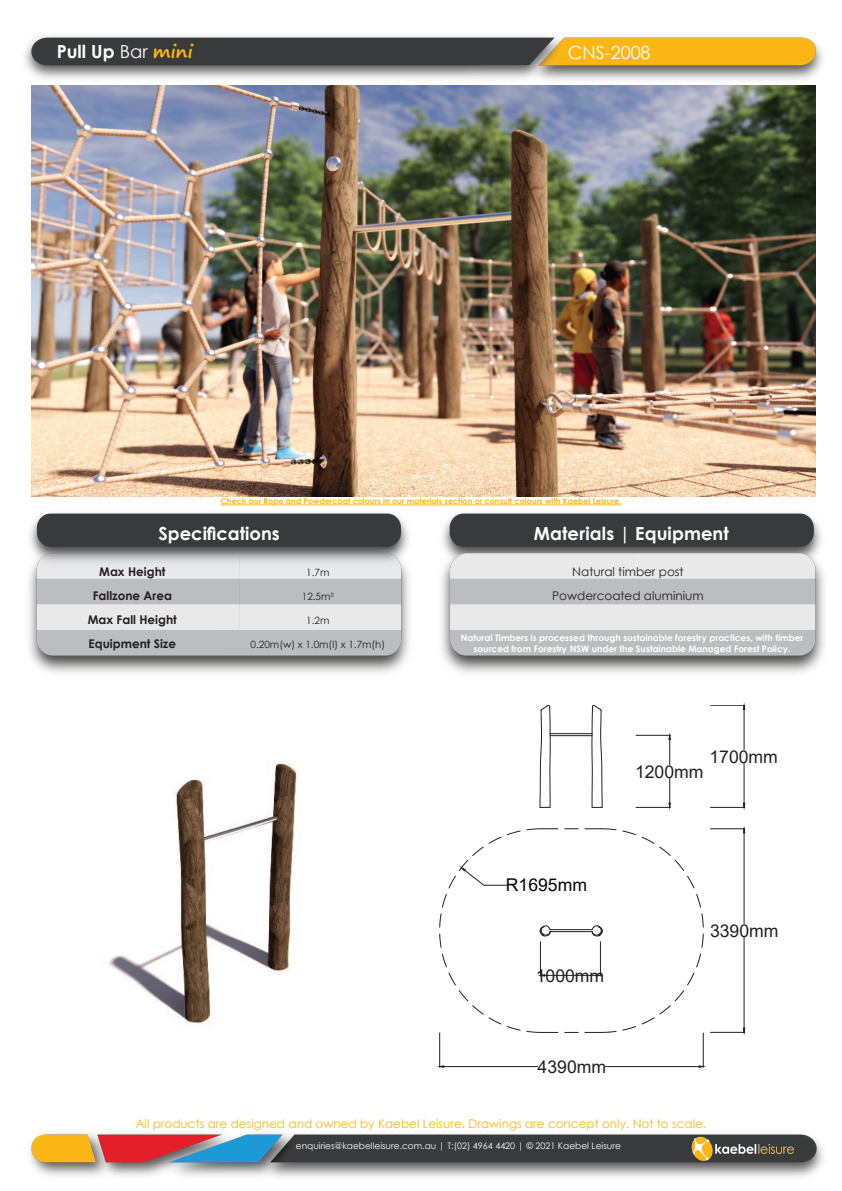
<style>
.page{position:relative;width:842px;height:1191px;background:#fff}
.page>*{position:absolute;margin:0;border:0;box-sizing:border-box;transform-origin:0 0}
.t1{font:700 18px "Century Gothic";color:#fff}
.t2{font:18px "Century Gothic";color:#fff}
.t3{font:17.6px "Arial";color:#231f20}
.t4{font:17.6px "Arial";color:#040503}
.t5{font:12px "Century Gothic";color:#fcb814}
.t6{font:700 12px/24px "Century Gothic";color:#231f20;text-align:center}
.t7{font:12px/24px "Century Gothic";color:#231f20;text-align:center}
.t8{font:10px "Century Gothic";color:#231f20}
.t9{font:700 9px/10.8px "Century Gothic";color:#fff;text-align:center}
.t10{font:9px "Century Gothic";color:#fff}
.t11{font:700 8px "Century Gothic";color:#fcb814}
.s1{font-weight:400}
.s2{font-family:"Segoe Print";color:#fcb814}
</style>
<div class="page">
<img style="left:30px;top:1133px;width:794px;height:44px">
<img style="left:24px;top:35px;width:799px;height:52px">
<img style="left:29px;top:505px;width:796px;height:169px">
<hr style="left:221px;top:504px;width:400px;height:1px;background:#fcb814">
<img style="left:692px;top:1136px;width:103px;height:25px">
<img style="left:31px;top:85px;width:784px;height:411px">
<img style="left:109px;top:763px;width:191px;height:261px">
<svg style="left:439px;top:913px;width:62px;height:111px"></svg>
<svg style="left:565px;top:828px;width:13px;height:1px"></svg>
<svg style="left:585px;top:828px;width:116px;height:79px"></svg>
<svg style="left:565px;top:1032px;width:13px;height:1px"></svg>
<svg style="left:507px;top:1026px;width:51px;height:7px"></svg>
<hr style="left:550px;top:929px;width:42px;height:1px;background:#231f20">
<hr style="left:550px;top:931px;width:42px;height:1px;background:#231f20">
<svg style="left:540px;top:925px;width:11px;height:11px"></svg>
<hr style="left:550px;top:733px;width:42px;height:1px;background:#231f20">
<hr style="left:550px;top:735px;width:42px;height:1px;background:#231f20">
<svg style="left:540px;top:673px;width:11px;height:135px"></svg>
<svg style="left:591px;top:673px;width:12px;height:135px"></svg>
<svg style="left:442px;top:828px;width:116px;height:79px"></svg>
<hr style="left:710px;top:807px;width:35px;height:1px;background:#231f20">
<hr style="left:710px;top:705px;width:35px;height:1px;background:#231f20">
<hr style="left:744px;top:763px;width:1px;height:40px;background:#231f20">
<hr style="left:744px;top:709px;width:1px;height:40px;background:#231f20">
<hr style="left:636px;top:807px;width:34px;height:1px;background:#231f20">
<hr style="left:636px;top:735px;width:34px;height:1px;background:#231f20">
<svg style="left:668px;top:778px;width:3px;height:30px"></svg>
<svg style="left:668px;top:735px;width:3px;height:29px"></svg>
<hr style="left:710px;top:828px;width:35px;height:1px;background:#231f20">
<hr style="left:710px;top:1032px;width:35px;height:1px;background:#231f20">
<hr style="left:744px;top:833px;width:1px;height:90px;background:#231f20">
<hr style="left:744px;top:937px;width:1px;height:91px;background:#231f20">
<hr style="left:439px;top:1033px;width:1px;height:34px;background:#231f20">
<hr style="left:703px;top:1033px;width:1px;height:34px;background:#231f20">
<hr style="left:444px;top:1066px;width:93px;height:1px;background:#231f20">
<hr style="left:605px;top:1066px;width:94px;height:1px;background:#231f20">
<hr style="left:540px;top:941px;width:1px;height:35px;background:#231f20">
<hr style="left:545px;top:975px;width:51px;height:1px;background:#231f20">
<svg style="left:585px;top:913px;width:119px;height:120px"></svg>
<h1 class="t1" style="left:57px;top:38px;width:138px">Pull Up <span class="s1">Bar</span> <span class="s2">mini</span></h1>
<h1 class="t2" style="left:568px;top:40px;width:84px">CNS-2008</h1>
<p class="t11" style="left:221px;top:495px;width:402px">Check our Rope and Powdercoat colours in our materials section or consult colours with Kaebel Leisure.</p>
<h1 class="t1" style="left:158px;top:520px;width:123px">Specifications</h1>
<h1 class="t1" style="left:534px;top:520px;width:196px">Materials | Equipment</h1>
<h3 class="t6" style="left:88px;top:559px;width:91px">Max Height<br>Fallzone Area<br>Max Fall Height<br>Equipment Size</h3>
<p class="t8" style="left:306px;top:565px;width:25px">1.7m</p>
<p class="t8" style="left:302px;top:589px;width:34px">12.5m²</p>
<p class="t8" style="left:306px;top:613px;width:25px">1.2m</p>
<p class="t8" style="left:251px;top:637px;width:136px">0.20m(w) x 1.0m(l) x 1.7m(h)</p>
<h3 class="t7" style="left:552px;top:559px;width:153px">Natural timber post<br>Powdercoated aluminium</h3>
<p class="t9" style="left:461px;top:631px;width:344px">Natural Timbers is processed through sustainable forestry practices, with timber sourced from Forestry NSW under the Sustainable Managed Forest Policy.</p>
<h2 class="t3" style="left:635px;top:759px;width:70px">1200mm</h2>
<h2 class="t3" style="left:709px;top:744px;width:70px">1700mm</h2>
<h2 class="t4" style="left:506px;top:873px;width:83px">R1695mm</h2>
<h2 class="t3" style="left:536px;top:963px;width:70px">1000mm</h2>
<h2 class="t3" style="left:538px;top:1054px;width:70px">4390mm</h2>
<h2 class="t3" style="left:710px;top:918px;width:70px">3390mm</h2>
<h3 class="t5" style="left:136px;top:1114px;width:572px">All products are designed and owned by Kaebel Leisure. Drawings are concept only. Not to scale.</h3>
<p class="t10" style="left:296px;top:1139px;width:326px">enquiries@kaebelleisure.com.au | T:(02) 4964 4420 | © 2021 Kaebel Leisure</p>
</div>
